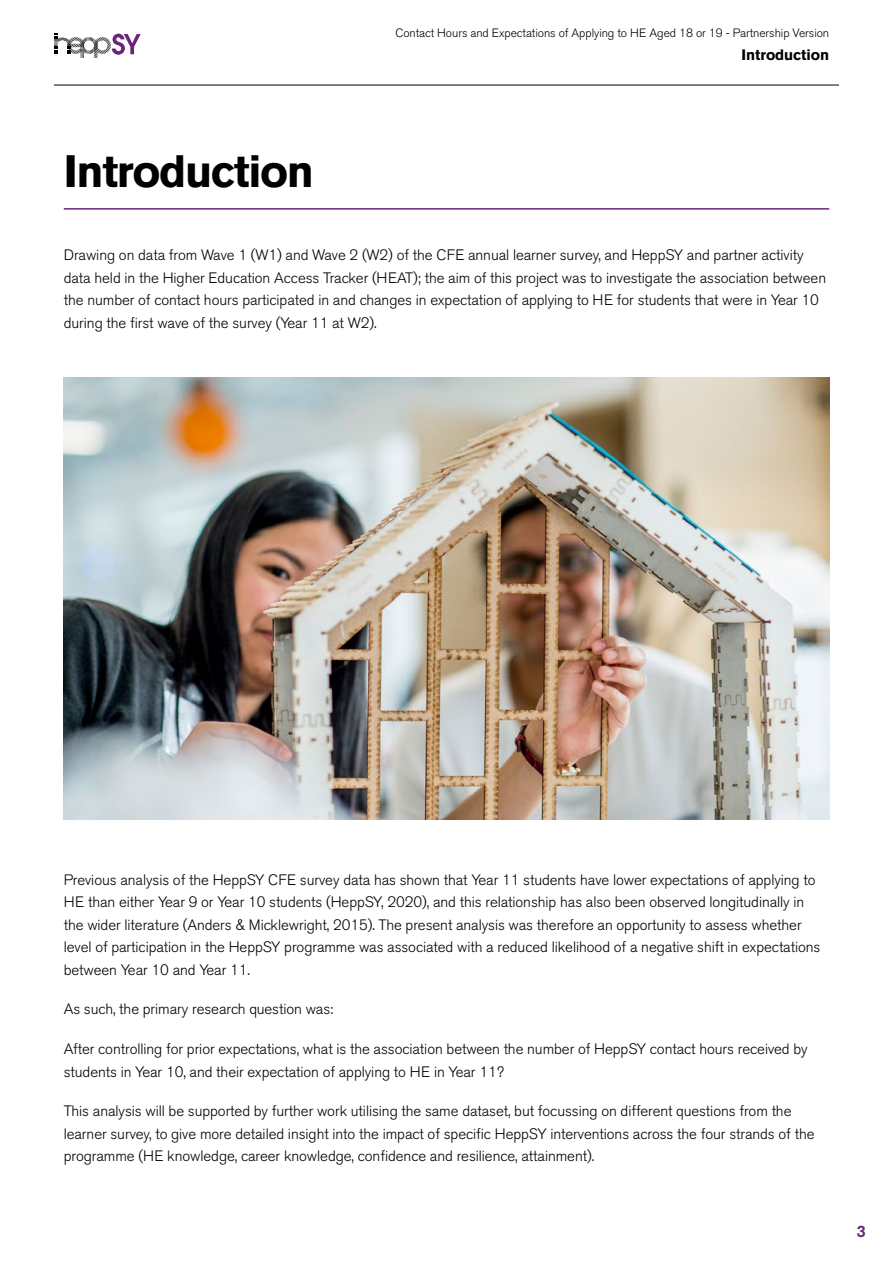
<style>
.page{position:relative;width:893px;height:1263px;background:#fff}
.page>*{position:absolute;margin:0;border:0;box-sizing:border-box;transform-origin:0 0}
.Heading_1{font:700 45px "Akzidenz Grotesk BE";letter-spacing:-.03em;color:#000}
.t1{font:500 16.5px "Akzidenz Grotesk BE";color:#6b237b}
.t2{font:300 15px/22.5px "Akzidenz Grotesk BE";letter-spacing:-.005em;color:#000}
.t3{font:700 15px "Akzidenz Grotesk BE";letter-spacing:-.005em;color:#000}
.t4{font:300 12px "Akzidenz Grotesk BE";letter-spacing:-.005em;color:#000}
</style>
<div class="page">
<hr style="left:64px;top:208px;width:765px;height:2px;background:#6b237b">
<hr style="left:54px;top:85px;width:785px;height:1px;background:#000">
<svg style="left:54px;top:33px;width:87px;height:25px"></svg>
<img style="left:64px;top:377px;width:765px;height:443px">
<p class="Heading_1" style="left:64px;top:145px;width:252px">Introduction</p>
<p class="t4" style="left:395px;top:26px;width:435px">Contact Hours and Expectations of Applying to HE Aged 18 or 19 - Partnership Version</p>
<p class="t3" style="left:742px;top:46px;width:89px">Introduction</p>
<p class="t2" style="left:64px;top:244px;width:764px">Drawing on data from Wave 1 (W1) and Wave 2 (W2) of the CFE annual learner survey, and HeppSY and partner activity data held in the Higher Education Access Tracker (HEAT); the aim of this project was to investigate the association between the number of contact hours participated in and changes in expectation of applying to HE for students that were in Year 10 during the first wave of the survey (Year 11 at W2).</p>
<p class="t2" style="left:64px;top:869px;width:758px">Previous analysis of the HeppSY CFE survey data has shown that Year 11 students have lower expectations of applying to HE than either Year 9 or Year 10 students (HeppSY, 2020), and this relationship has also been observed longitudinally in the wider literature (Anders &amp; Micklewright, 2015). The present analysis was therefore an opportunity to assess whether level of participation in the HeppSY programme was associated with a reduced likelihood of a negative shift in expectations between Year 10 and Year 11.</p>
<p class="t2" style="left:64px;top:998px;width:271px">As such, the primary research question was:</p>
<p class="t2" style="left:64px;top:1038px;width:745px">After controlling for prior expectations, what is the association between the number of HeppSY contact hours received by students in Year 10, and their expectation of applying to HE in Year 11?</p>
<p class="t2" style="left:64px;top:1100px;width:752px">This analysis will be supported by further work utilising the same dataset, but focussing on different questions from the learner survey, to give more detailed insight into the impact of specific HeppSY interventions across the four strands of the programme (HE knowledge, career knowledge, confidence and resilience, attainment).</p>
<p class="t1" style="left:856px;top:1221px;width:11px">3</p>
</div>
